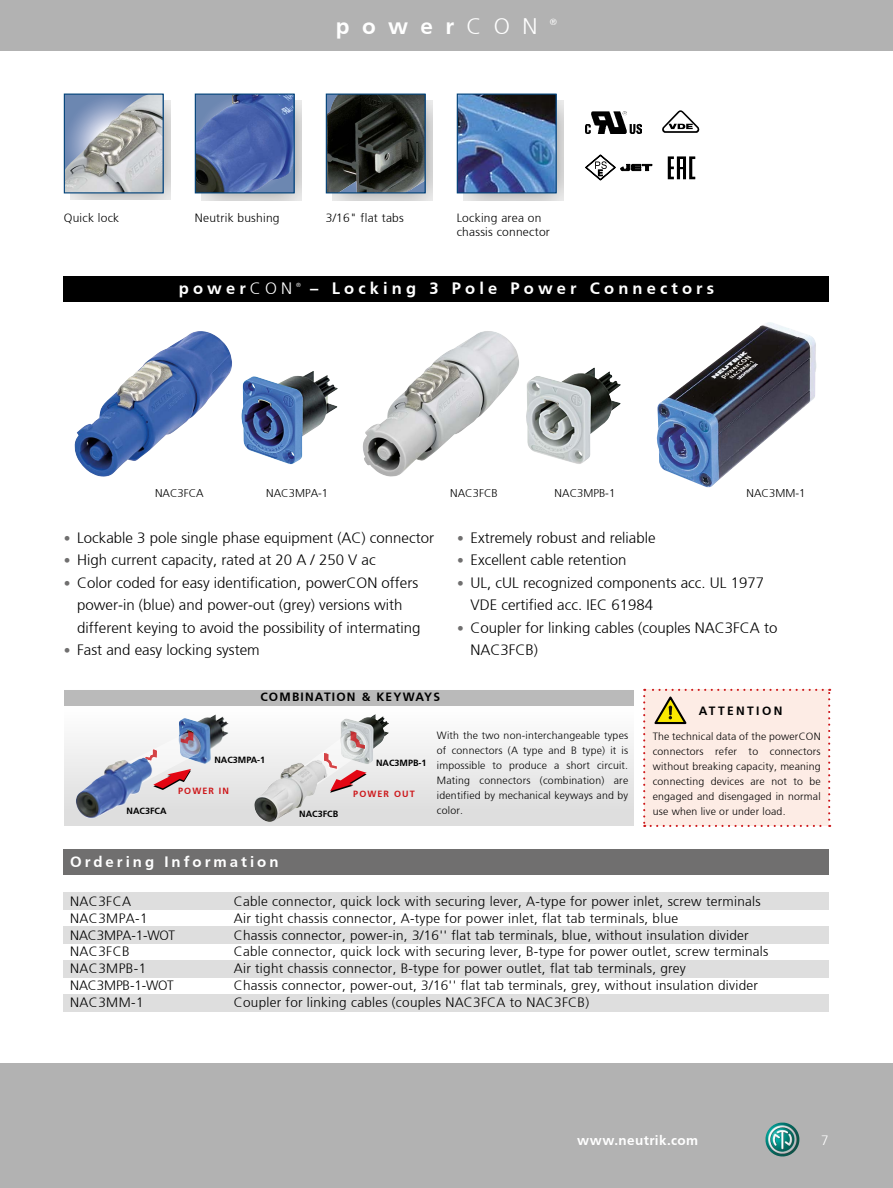
<style>
.page{position:relative;width:893px;height:1188px;background:#fff}
.page>*{position:absolute;margin:0;border:0;box-sizing:border-box;transform-origin:0 0}
.t1{font:700 22.5px "Frutiger";letter-spacing:.55em;color:#fff}
.t2{font:700 16.5px "Frutiger";letter-spacing:.25em;color:#fff}
.t3{font:300 15px/22.5px "Frutiger";color:#000}
.t4{font:700 15px "Frutiger";letter-spacing:.2em;color:#fff}
.t5{font:300 13.5px "Frutiger";letter-spacing:.02em;color:#000}
.t6{font:300 13.5px "Frutiger";letter-spacing:-.01em;color:#000}
.t7{font:700 13.5px "Frutiger";letter-spacing:.025em;color:#fff}
.t8{font:300 13.5px "Frutiger";color:#fff}
.t9{font:300 12px/14.4px "Frutiger";letter-spacing:.02em;color:#000}
.t10{font:700 12px "Frutiger";letter-spacing:.1em;color:#000}
.t11{font:700 12px "Frutiger";letter-spacing:.2em;color:#000}
.t12{font:300 11.25px "Frutiger";color:#000}
.t13{font:300 10.5px/15px "Frutiger";letter-spacing:.02em;color:#000;text-align:justify}
.t14{font:700 9px "Frutiger";color:#000}
.t15{font:700 9px "Frutiger";letter-spacing:.12em;color:#cd171a}
.t16{font:300 9px "Frutiger";color:#fff}
.t17{font:300 6px "Frutiger";color:#fff}
.s1{font-weight:300}
.s2{font-size:13.5px;color:#706f6f}
</style>
<div class="page">
<div style="left:0;top:0;width:893px;height:51px;background:#b2b2b2"></div>
<div style="left:13px;top:1063px;width:880px;height:125px;background:#b2b2b2"></div>
<img style="left:765px;top:1123px;width:34px;height:33px">
<div style="left:0;top:1063px;width:13px;height:125px;background:#b2b2b2"></div>
<svg style="left:64px;top:705px;width:570px;height:121px"></svg>
<img style="left:179px;top:715px;width:50px;height:49px">
<svg style="left:126px;top:731px;width:77px;height:59px"></svg>
<img style="left:75px;top:758px;width:78px;height:61px">
<div style="left:64px;top:276px;width:765px;height:26px;background:#000"></div>
<img style="left:74px;top:331px;width:158px;height:146px">
<img style="left:70px;top:100px;width:100px;height:100px">
<img style="left:66px;top:96px;width:96px;height:95px">
<div style="left:64px;top:94px;width:100px;height:99px;border:1px solid #004279"></div>
<img style="left:201px;top:100px;width:100px;height:100px">
<img style="left:332px;top:100px;width:100px;height:100px">
<img style="left:463px;top:100px;width:100px;height:100px">
<img style="left:197px;top:96px;width:96px;height:95px">
<div style="left:195px;top:94px;width:100px;height:99px;border:1px solid #004279"></div>
<img style="left:328px;top:96px;width:96px;height:95px">
<div style="left:326px;top:94px;width:100px;height:99px;border:1px solid #004279"></div>
<img style="left:459px;top:96px;width:96px;height:95px">
<div style="left:457px;top:94px;width:100px;height:99px;border:1px solid #004279"></div>
<img style="left:363px;top:331px;width:156px;height:146px">
<img style="left:656px;top:322px;width:161px;height:166px">
<img style="left:241px;top:371px;width:96px;height:94px">
<img style="left:526px;top:367px;width:95px;height:97px">
<div style="left:64px;top:850px;width:765px;height:25px;background:#706f6f"></div>
<div style="left:64px;top:892px;width:765px;height:17px;background:#dedede"></div>
<div style="left:64px;top:927px;width:765px;height:17px;background:#dedede"></div>
<div style="left:64px;top:961px;width:765px;height:17px;background:#dedede"></div>
<div style="left:64px;top:995px;width:765px;height:17px;background:#dedede"></div>
<div style="left:64px;top:690px;width:570px;height:15px;background:#bababa"></div>
<div style="left:643px;top:689px;width:187px;height:138px;background:#fdece5"></div>
<img style="left:339px;top:714px;width:50px;height:50px">
<svg style="left:303px;top:729px;width:65px;height:64px"></svg>
<img style="left:253px;top:760px;width:74px;height:63px">
<img style="left:585px;top:112px;width:57px;height:21px">
<svg style="left:585px;top:155px;width:67px;height:25px"></svg>
<svg style="left:668px;top:156px;width:27px;height:23px"></svg>
<svg style="left:662px;top:110px;width:38px;height:23px"></svg>
<h1 class="t1" style="left:336px;top:13px;width:203px">power<span class="s1">CON</span></h1>
<p class="t16" style="left:550px;top:17px;width:9px">®</p>
<p class="t9" style="left:64px;top:210px;width:57px">Quick lock</p>
<p class="t9" style="left:195px;top:210px;width:86px">Neutrik bushing</p>
<p class="t9" style="left:326px;top:210px;width:80px">3/16" flat tabs</p>
<p class="t9" style="left:457px;top:210px;width:95px">Locking area on chassis connector</p>
<p class="t2" style="left:179px;top:278px;width:115px">power<span class="s1">CON</span></p>
<p class="t17" style="left:296px;top:282px;width:6px">®</p>
<p class="t2" style="left:310px;top:278px;width:405px">– Locking 3 Pole Power Connectors</p>
<p class="t12" style="left:155px;top:487px;width:50px">NAC3FCA</p>
<p class="t12" style="left:266px;top:487px;width:63px">NAC3MPA-1</p>
<p class="t12" style="left:450px;top:487px;width:49px">NAC3FCB</p>
<p class="t12" style="left:555px;top:487px;width:62px">NAC3MPB-1</p>
<p class="t12" style="left:747px;top:487px;width:60px">NAC3MM-1</p>
<p class="t3" style="left:64px;top:526px;width:372px"><span class="s2">•</span> Lockable 3 pole single phase equipment (AC) connector</p>
<p class="t3" style="left:64px;top:549px;width:313px"><span class="s2">•</span> High current capacity, rated at 20 A / 250 V ac</p>
<p class="t3" style="left:77px;top:571px;width:345px;text-indent:-14px"><span class="s2">•</span> Color coded for easy identification, powerCON offers power-in (blue) and power-out (grey) versions with different keying to avoid the possibility of intermating</p>
<p class="t3" style="left:64px;top:639px;width:198px"><span class="s2">•</span> Fast and easy locking system</p>
<p class="t10" style="left:260px;top:690px;width:181px">COMBINATION &amp; KEYWAYS</p>
<p class="t3" style="left:457px;top:526px;width:200px"><span class="s2">•</span> Extremely robust and reliable</p>
<p class="t3" style="left:457px;top:549px;width:171px"><span class="s2">•</span> Excellent cable retention</p>
<p class="t3" style="left:471px;top:571px;width:295px;text-indent:-14px"><span class="s2">•</span> UL, cUL recognized components acc. UL 1977<br>VDE certified acc. IEC 61984</p>
<p class="t3" style="left:471px;top:616px;width:308px;text-indent:-14px"><span class="s2">•</span> Coupler for linking cables (couples NAC3FCA to<br>NAC3FCB)</p>
<p class="t14" style="left:127px;top:806px;width:41px">NAC3FCA</p>
<p class="t14" style="left:214px;top:755px;width:52px">NAC3MPA-1</p>
<p class="t15" style="left:178px;top:785px;width:52px">POWER IN</p>
<p class="t14" style="left:299px;top:809px;width:40px">NAC3FCB</p>
<p class="t14" style="left:376px;top:758px;width:52px">NAC3MPB-1</p>
<p class="t15" style="left:353px;top:788px;width:63px">POWER OUT</p>
<p class="t13" style="left:437px;top:728px;width:193px">With the two non-interchangeable types of connectors (A type and B type) it is impossible to produce a short circuit.<br>Mating connectors (combination) are identified by mechanical keyways and by color.</p>
<p class="t11" style="left:699px;top:703px;width:85px">ATTENTION</p>
<p class="t13" style="left:653px;top:729px;width:169px">The technical data of the powerCON connectors refer to connectors without breaking capacity, meaning connecting devices are not to be engaged and disengaged in normal use when live or under load.</p>
<p class="t4" style="left:70px;top:853px;width:210px">Ordering Information</p>
<p class="t5" style="left:70px;top:894px;width:62px">NAC3FCA</p>
<p class="t5" style="left:234px;top:894px;width:528px">Cable connector, quick lock with securing lever, A-type for power inlet, screw terminals</p>
<p class="t5" style="left:70px;top:910px;width:79px">NAC3MPA-1</p>
<p class="t5" style="left:234px;top:910px;width:446px">Air tight chassis connector, A-type for power inlet, flat tab terminals, blue</p>
<p class="t6" style="left:70px;top:927px;width:107px">NAC3MPA-1-WOT</p>
<p class="t5" style="left:234px;top:927px;width:516px">Chassis connector, power-in, 3/16'' flat tab terminals, blue, without insulation divider</p>
<p class="t5" style="left:70px;top:944px;width:61px">NAC3FCB</p>
<p class="t5" style="left:234px;top:944px;width:536px">Cable connector, quick lock with securing lever, B-type for power outlet, screw terminals</p>
<p class="t5" style="left:70px;top:961px;width:78px">NAC3MPB-1</p>
<p class="t5" style="left:234px;top:961px;width:454px">Air tight chassis connector, B-type for power outlet, flat tab terminals, grey</p>
<p class="t6" style="left:70px;top:978px;width:105px">NAC3MPB-1-WOT</p>
<p class="t5" style="left:234px;top:978px;width:526px">Chassis connector, power-out, 3/16'' flat tab terminals, grey, without insulation divider</p>
<p class="t5" style="left:70px;top:995px;width:75px">NAC3MM-1</p>
<p class="t5" style="left:234px;top:995px;width:357px">Coupler for linking cables (couples NAC3FCA to NAC3FCB)</p>
<p class="t7" style="left:577px;top:1132px;width:123px">www.neutrik.com</p>
<p class="t8" style="left:821px;top:1132px;width:9px">7</p>
</div>
